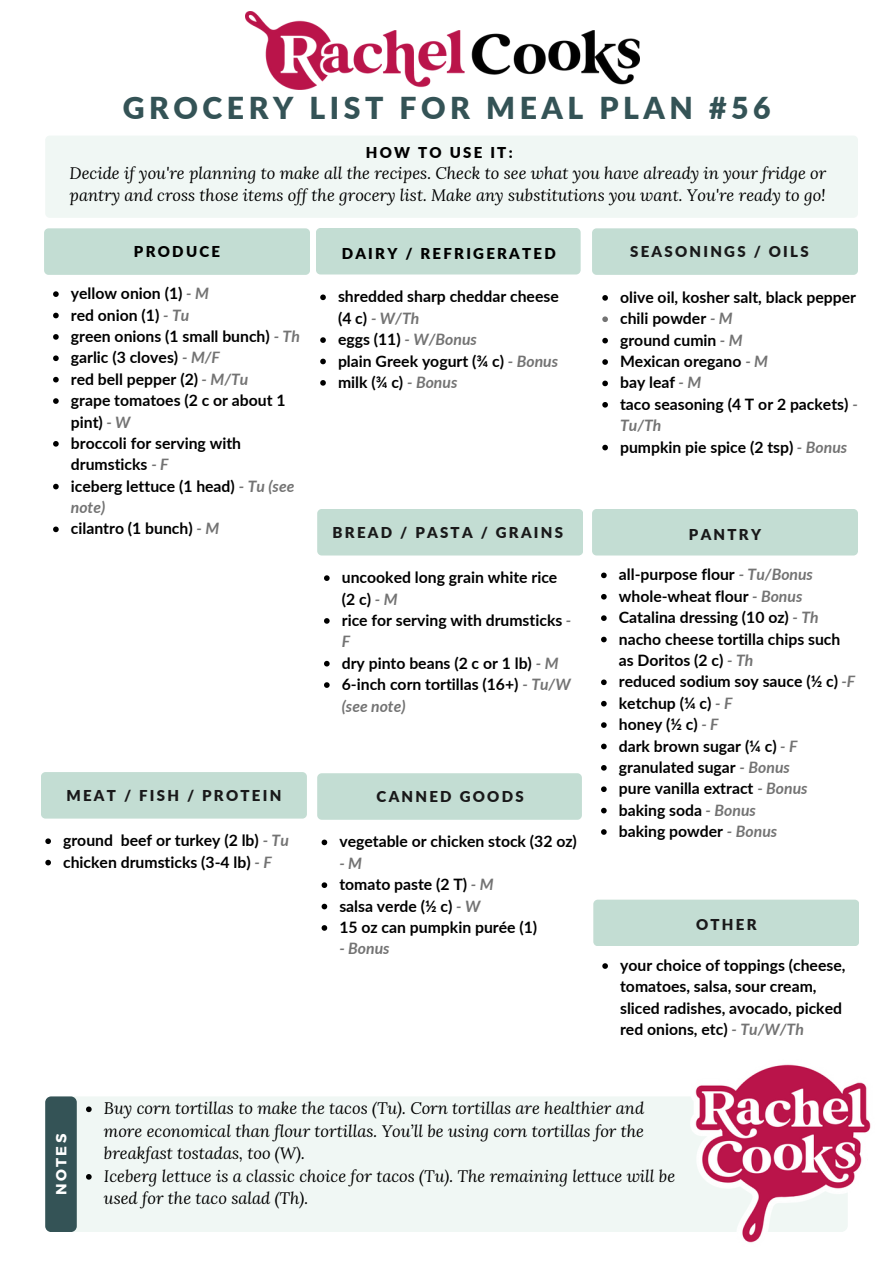
<style>
.page{position:relative;width:893px;height:1264px;background:#fff}
.page>*{position:absolute;margin:0;border:0;box-sizing:border-box;transform-origin:0 0}
.t1{font:900 30.15px "Lato";letter-spacing:.15em;color:#345356}
.t2{font:italic 16.5px/22.5px "Lora";color:#000}
.t3{font:700 15.75px/21.3px "Lato";color:#000}
.t4{font:italic 700 15.75px "Lato";color:#737373}
.t5{font:900 15px "Lato";letter-spacing:.15em;color:#19191a}
.t6{font:900 15px "Lato";letter-spacing:.15em;color:#000}
.t7{font:700 14.7px "Montserrat";letter-spacing:.15em;color:#fff}
.s1{font-style:italic;color:#737373}
</style>
<div class="page">
<div style="left:44px;top:228px;width:266px;height:47px;background:#c3ddd3"></div>
<div style="left:316px;top:228px;width:264px;height:46px;background:#c3ddd3"></div>
<div style="left:592px;top:228px;width:266px;height:47px;background:#c3ddd3"></div>
<div style="left:41px;top:772px;width:266px;height:46px;background:#c3ddd3"></div>
<div style="left:317px;top:509px;width:266px;height:46px;background:#c3ddd3"></div>
<div style="left:592px;top:509px;width:266px;height:46px;background:#c3ddd3"></div>
<svg style="left:320px;top:294px;width:6px;height:6px"></svg>
<svg style="left:320px;top:337px;width:6px;height:6px"></svg>
<svg style="left:320px;top:358px;width:6px;height:6px"></svg>
<svg style="left:320px;top:380px;width:6px;height:5px"></svg>
<svg style="left:45px;top:838px;width:6px;height:6px"></svg>
<svg style="left:45px;top:859px;width:6px;height:6px"></svg>
<svg style="left:602px;top:295px;width:6px;height:6px"></svg>
<svg style="left:602px;top:316px;width:6px;height:6px"></svg>
<svg style="left:602px;top:338px;width:6px;height:5px"></svg>
<svg style="left:602px;top:359px;width:6px;height:6px"></svg>
<svg style="left:602px;top:380px;width:6px;height:6px"></svg>
<svg style="left:602px;top:402px;width:6px;height:5px"></svg>
<svg style="left:602px;top:445px;width:6px;height:5px"></svg>
<svg style="left:324px;top:575px;width:5px;height:6px"></svg>
<svg style="left:324px;top:618px;width:5px;height:5px"></svg>
<svg style="left:324px;top:661px;width:5px;height:5px"></svg>
<svg style="left:324px;top:682px;width:5px;height:6px"></svg>
<svg style="left:601px;top:572px;width:5px;height:6px"></svg>
<svg style="left:601px;top:594px;width:5px;height:5px"></svg>
<svg style="left:601px;top:615px;width:5px;height:6px"></svg>
<svg style="left:601px;top:636px;width:5px;height:6px"></svg>
<svg style="left:601px;top:679px;width:5px;height:6px"></svg>
<svg style="left:601px;top:701px;width:5px;height:5px"></svg>
<svg style="left:601px;top:722px;width:5px;height:6px"></svg>
<svg style="left:601px;top:743px;width:5px;height:6px"></svg>
<svg style="left:601px;top:765px;width:5px;height:5px"></svg>
<svg style="left:601px;top:786px;width:5px;height:6px"></svg>
<svg style="left:601px;top:807px;width:5px;height:6px"></svg>
<svg style="left:601px;top:829px;width:5px;height:5px"></svg>
<div style="left:46px;top:1096px;width:801px;height:135px;background:#f0f7f4;border-radius:7px"></div>
<div style="left:45px;top:1096px;width:32px;height:135px;background:#345356;border-radius:6px"></div>
<svg style="left:86px;top:1106px;width:6px;height:6px"></svg>
<svg style="left:86px;top:1174px;width:6px;height:5px"></svg>
<img style="left:245px;top:12px;width:394px;height:77px">
<div style="left:317px;top:773px;width:265px;height:46px;background:#c3ddd3"></div>
<svg style="left:321px;top:839px;width:6px;height:6px"></svg>
<svg style="left:321px;top:882px;width:6px;height:6px"></svg>
<svg style="left:321px;top:903px;width:6px;height:6px"></svg>
<svg style="left:321px;top:925px;width:6px;height:5px"></svg>
<img style="left:690px;top:1064px;width:181px;height:179px">
<div style="left:593px;top:899px;width:266px;height:47px;background:#c3ddd3"></div>
<svg style="left:602px;top:963px;width:6px;height:5px"></svg>
<div style="left:45px;top:136px;width:813px;height:82px;background:#f0f7f4"></div>
<svg style="left:53px;top:291px;width:6px;height:6px"></svg>
<svg style="left:53px;top:313px;width:6px;height:5px"></svg>
<svg style="left:53px;top:334px;width:6px;height:6px"></svg>
<svg style="left:53px;top:355px;width:6px;height:6px"></svg>
<svg style="left:53px;top:377px;width:6px;height:5px"></svg>
<svg style="left:53px;top:398px;width:6px;height:6px"></svg>
<svg style="left:53px;top:441px;width:6px;height:5px"></svg>
<svg style="left:53px;top:484px;width:6px;height:5px"></svg>
<svg style="left:53px;top:526px;width:6px;height:6px"></svg>
<p class="t1" style="left:123px;top:89px;width:649px">GROCERY LIST FOR MEAL PLAN #56</p>
<p class="t6" style="left:366px;top:143px;width:148px">HOW TO USE IT:</p>
<p class="t2" style="left:70px;top:161px;width:758px">Decide if you're planning to make all the recipes. Check to see what you have already in your fridge or pantry and cross those items off the grocery list. Make any substitutions you want. You're ready to go!</p>
<p class="t6" style="left:134px;top:242px;width:88px">PRODUCE</p>
<p class="t6" style="left:342px;top:244px;width:216px">DAIRY / REFRIGERATED</p>
<p class="t5" style="left:630px;top:242px;width:180px">SEASONINGS / OILS</p>
<p class="t3" style="left:71px;top:282px;width:140px">yellow onion (1) <span class="s1">- M</span></p>
<p class="t3" style="left:71px;top:304px;width:120px">red onion (1) <span class="s1">- Tu</span></p>
<p class="t3" style="left:71px;top:325px;width:230px">green onions (1 small bunch) <span class="s1">- Th</span></p>
<p class="t3" style="left:71px;top:346px;width:151px">garlic (3 cloves) <span class="s1">- M/F</span></p>
<p class="t3" style="left:71px;top:368px;width:179px">red bell pepper (2) <span class="s1">- M/Tu</span></p>
<p class="t3" style="left:71px;top:389px;width:216px">grape tomatoes (2 c or about 1 pint) <span class="s1">- W</span></p>
<p class="t3" style="left:71px;top:432px;width:172px">broccoli for serving with drumsticks <span class="s1">- F</span></p>
<p class="t3" style="left:71px;top:475px;width:225px">iceberg lettuce (1 head) <span class="s1">- Tu (see note)</span></p>
<p class="t3" style="left:71px;top:517px;width:150px">cilantro (1 bunch) <span class="s1">- M</span></p>
<p class="t5" style="left:66px;top:785px;width:216px">MEAT / FISH / PROTEIN</p>
<p class="t3" style="left:63px;top:829px;width:227px">ground beef or turkey (2 lb) <span class="s1">- Tu</span></p>
<p class="t3" style="left:63px;top:851px;width:210px">chicken drumsticks (3-4 lb) <span class="s1">- F</span></p>
<p class="t3" style="left:338px;top:285px;width:222px">shredded sharp cheddar cheese (4 c) <span class="s1">- W/Th</span></p>
<p class="t3" style="left:338px;top:328px;width:140px">eggs (11) <span class="s1">- W/Bonus</span></p>
<p class="t3" style="left:338px;top:350px;width:222px">plain Greek yogurt (¾ c) <span class="s1">- Bonus</span></p>
<p class="t3" style="left:338px;top:371px;width:121px">milk (¾ c) <span class="s1">- Bonus</span></p>
<p class="t3" style="left:620px;top:286px;width:237px">olive oil, kosher salt, black pepper</p>
<p class="t3" style="left:620px;top:307px;width:114px">chili powder <span class="s1">- M</span></p>
<p class="t3" style="left:620px;top:329px;width:124px">ground cumin <span class="s1">- M</span></p>
<p class="t3" style="left:620px;top:350px;width:149px">Mexican oregano <span class="s1">- M</span></p>
<p class="t3" style="left:620px;top:372px;width:83px">bay leaf <span class="s1">- M</span></p>
<p class="t3" style="left:620px;top:393px;width:239px">taco seasoning (4 T or 2 packets) <span class="s1">-<br>Tu/Th</span></p>
<p class="t3" style="left:620px;top:436px;width:229px">pumpkin pie spice (2 tsp) <span class="s1">- Bonus</span></p>
<p class="t5" style="left:332px;top:523px;width:232px">BREAD / PASTA / GRAINS</p>
<p class="t5" style="left:689px;top:525px;width:74px">PANTRY</p>
<p class="t3" style="left:342px;top:566px;width:217px">uncooked long grain white rice (2c)<span class="s1">-M</span></p>
<p class="t3" style="left:342px;top:609px;width:231px">rice for serving with drumsticks <span class="s1">-<br>F</span></p>
<p class="t3" style="left:342px;top:652px;width:218px">dry pinto beans (2 c or 1 lb) <span class="s1">- M</span></p>
<p class="t3" style="left:342px;top:673px;width:230px">6-inch corn tortillas (16+) <span class="s1">- Tu/W (see note)</span></p>
<p class="t5" style="left:376px;top:787px;width:148px">CANNED GOODS</p>
<p class="t3" style="left:339px;top:830px;width:239px">vegetable or chicken stock (32 oz) <span class="s1">-M</span></p>
<p class="t3" style="left:339px;top:873px;width:156px">tomato paste (2 T) <span class="s1">- M</span></p>
<p class="t3" style="left:339px;top:894px;width:143px">salsa verde (½ c) <span class="s1">- W</span></p>
<p class="t3" style="left:339px;top:916px;width:199px">15 oz can pumpkin purée (1)</p>
<p class="t4" style="left:339px;top:938px;width:52px">- Bonus</p>
<p class="t3" style="left:618px;top:563px;width:196px">all-purpose flour <span class="s1">- Tu/Bonus</span></p>
<p class="t3" style="left:618px;top:585px;width:185px">whole-wheat flour <span class="s1">- Bonus</span></p>
<p class="t3" style="left:618px;top:606px;width:201px">Catalina dressing (10 oz) <span class="s1">- Th</span></p>
<p class="t3" style="left:618px;top:628px;width:223px">nacho cheese tortilla chips such as Doritos (2 c) <span class="s1">- Th</span></p>
<p class="t3" style="left:618px;top:670px;width:238px">reduced sodium soy sauce (½ c) <span class="s1">-F</span></p>
<p class="t3" style="left:618px;top:692px;width:115px">ketchup (¼ c) <span class="s1">- F</span></p>
<p class="t3" style="left:618px;top:713px;width:101px">honey (½ c) <span class="s1">- F</span></p>
<p class="t3" style="left:618px;top:734px;width:180px">dark brown sugar (¼ c) <span class="s1">- F</span></p>
<p class="t3" style="left:618px;top:756px;width:172px">granulated sugar <span class="s1">- Bonus</span></p>
<p class="t3" style="left:618px;top:777px;width:190px">pure vanilla extract <span class="s1">- Bonus</span></p>
<p class="t3" style="left:618px;top:799px;width:138px">baking soda <span class="s1">- Bonus</span></p>
<p class="t3" style="left:618px;top:820px;width:160px">baking powder <span class="s1">- Bonus</span></p>
<p class="t5" style="left:696px;top:915px;width:62px">OTHER</p>
<p class="t3" style="left:620px;top:954px;width:227px">your choice of toppings (cheese, tomatoes, salsa, sour cream, sliced radishes, avocado, picked red onions, etc) <span class="s1">- Tu/W/Th</span></p>
<p class="t7" style="left:52px;top:1194px;width:62px;rotate:-90deg">NOTES</p>
<p class="t2" style="left:104px;top:1096px;width:541px;text-align:justify">Buy corn tortillas to make the tacos (Tu). Corn tortillas are healthier and more economical than flour tortillas. You’ll be using corn tortillas for the breakfast tostadas, too (W).</p>
<p class="t2" style="left:104px;top:1164px;width:572px">Iceberg lettuce is a classic choice for tacos (Tu). The remaining lettuce will be used for the taco salad (Th).</p>
</div>
